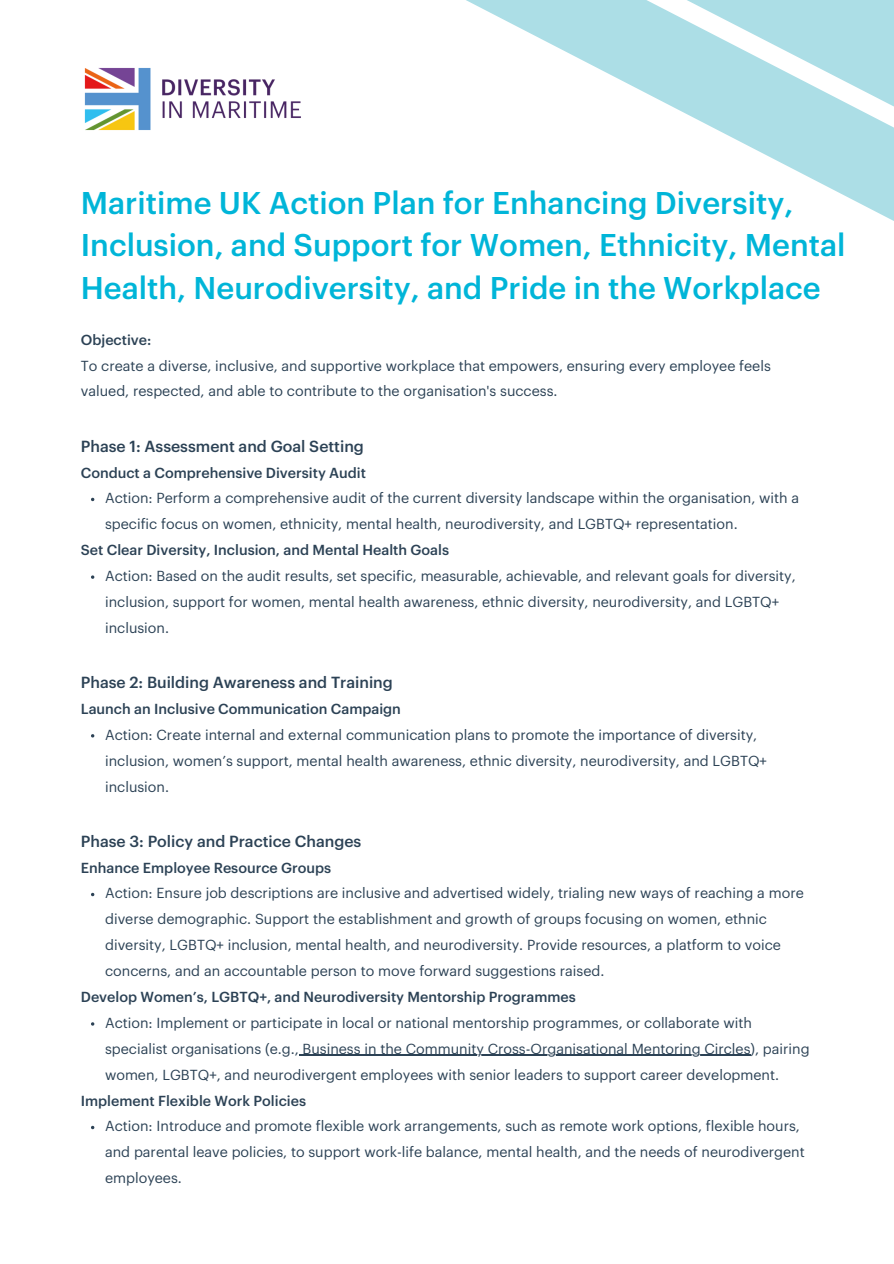
<style>
.page{position:relative;width:894px;height:1264px;background:#fff}
.page>*{position:absolute;margin:0;border:0;box-sizing:border-box;transform-origin:0 0}
.t1{font:500 30.75px/42.3px "Graphik";color:#00b5d8}
.t2{font:500 15.75px "Graphik";color:#2c4255}
.t3{font:14.25px/25.8px "Graphik";color:#2c4255}
.t4{font:500 14.25px "Graphik";color:#2c4255}
</style>
<div class="page">
<svg style="left:466px;top:0;width:427px;height:221px"></svg>
<img style="left:84px;top:67px;width:217px;height:64px">
<svg style="left:91px;top:575px;width:3px;height:4px"></svg>
<hr style="left:299px;top:1054px;width:451px;height:2px;background:#2c4255">
<p class="t1" style="left:81px;top:183px;width:766px">Maritime UK Action Plan for Enhancing Diversity,<br>Inclusion, and Support for Women, Ethnicity, Mental<br>Health, Neurodiversity, and Pride in the Workplace</p>
<h1 class="t4" style="left:81px;top:333px;width:72px">Objective:</h1>
<p class="t3" style="left:81px;top:353px;width:691px">To create a diverse, inclusive, and supportive workplace that empowers, ensuring every employee feels valued, respected, and able to contribute to the organisation's success.</p>
<p class="t2" style="left:81px;top:438px;width:284px">Phase 1: Assessment and Goal Setting</p>
<p class="t4" style="left:81px;top:466px;width:286px">Conduct a Comprehensive Diversity Audit</p>
<h2 class="t3" style="left:105px;top:486px;width:695px">Action: Perform a comprehensive audit of the current diversity landscape within the organisation, with a specific focus on women, ethnicity, mental health, neurodiversity, and LGBTQ+ representation.</h2>
<p class="t4" style="left:81px;top:543px;width:369px">Set Clear Diversity, Inclusion, and Mental Health Goals</p>
<h2 class="t3" style="left:105px;top:563px;width:692px">Action: Based on the audit results, set specific, measurable, achievable, and relevant goals for diversity, inclusion, support for women, mental health awareness, ethnic diversity, neurodiversity, and LGBTQ+ inclusion.</h2>
<p class="t2" style="left:81px;top:675px;width:313px">Phase 2: Building Awareness and Training</p>
<p class="t4" style="left:81px;top:702px;width:321px">Launch an Inclusive Communication Campaign</p>
<h2 class="t3" style="left:105px;top:722px;width:663px">Action: Create internal and external communication plans to promote the importance of diversity, inclusion, women’s support, mental health awareness, ethnic diversity, neurodiversity, and LGBTQ+ inclusion.</h2>
<p class="t2" style="left:81px;top:833px;width:282px">Phase 3: Policy and Practice Changes</p>
<p class="t4" style="left:81px;top:860px;width:252px">Enhance Employee Resource Groups</p>
<h2 class="t3" style="left:105px;top:881px;width:700px">Action: Ensure job descriptions are inclusive and advertised widely, trialing new ways of reaching a more diverse demographic. Support the establishment and growth of groups focusing on women, ethnic diversity, LGBTQ+ inclusion, mental health, and neurodiversity. Provide resources, a platform to voice concerns, and an accountable person to move forward suggestions raised.</h2>
<p class="t4" style="left:81px;top:990px;width:496px">Develop Women’s, LGBTQ+, and Neurodiversity Mentorship Programmes</p>
<h2 class="t3" style="left:105px;top:1010px;width:705px">Action: Implement or participate in local or national mentorship programmes, or collaborate with specialist organisations (e.g., Business in the Community Cross-Organisational Mentoring Circles), pairing</h2>
<p class="t3" style="left:105px;top:1062px;width:675px">women, LGBTQ+, and neurodivergent employees with senior leaders to support career development.</p>
<p class="t4" style="left:81px;top:1093px;width:227px">Implement Flexible Work Policies</p>
<p class="t3" style="left:105px;top:1113px;width:696px">Action: Introduce and promote flexible work arrangements, such as remote work options, flexible hours,</p>
<h2 class="t3" style="left:105px;top:1139px;width:701px">and parental leave policies, to support work-life balance, mental health, and the needs of neurodivergent employees.</h2>
</div>
